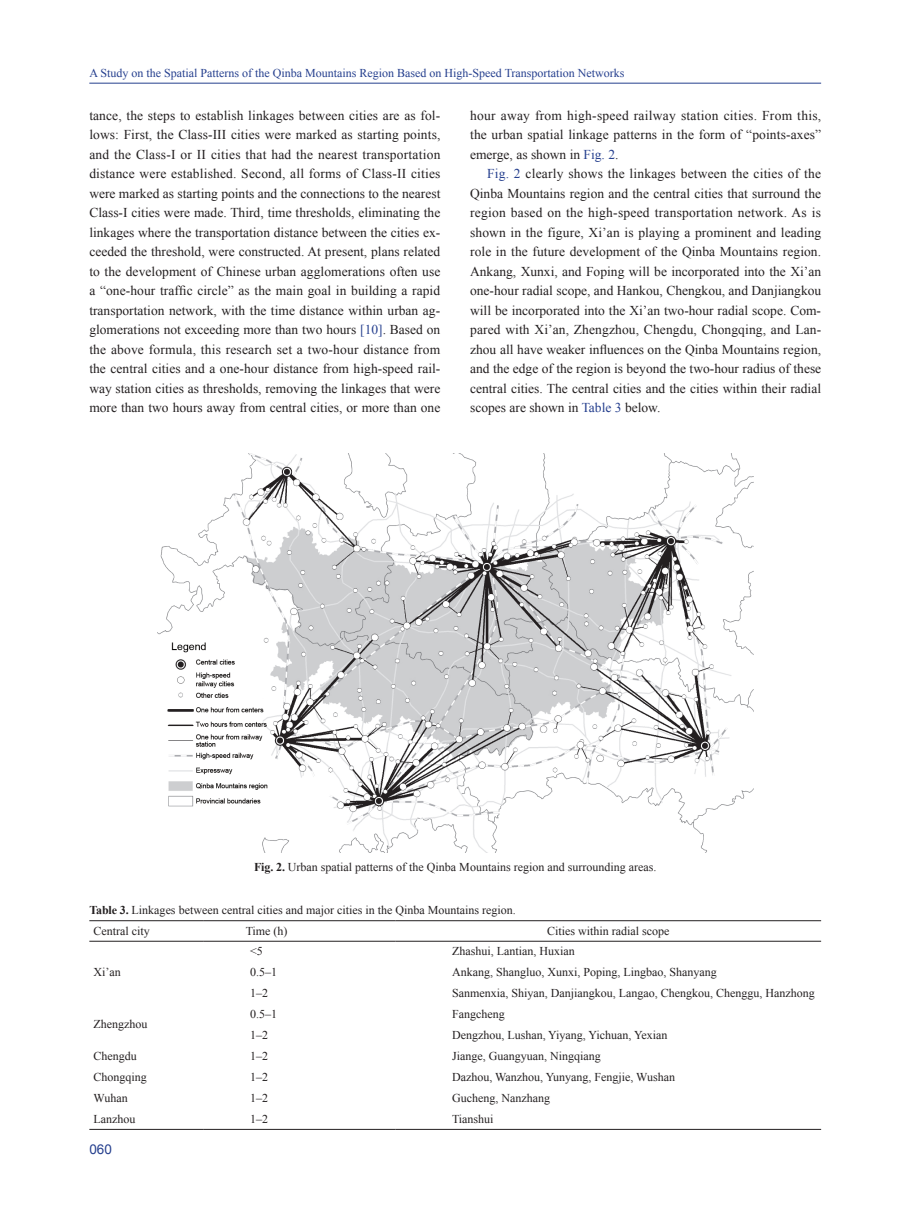
<style>
.page{position:relative;width:919px;height:1217px;background:#fff}
.page>*{position:absolute;margin:0;border:0;box-sizing:border-box;transform-origin:0 0}
.t1{font:13.5px/19.5px "Times New Roman";color:#231f20;text-align:justify}
.t2{font:13.5px "Arial";color:#253f8e}
.t3{font:12px/20.9px "Times New Roman";color:#231f20}
.t4{font:12px "Times New Roman";color:#253f8e}
.s1{color:#253f8e}
.s2{font-weight:700}
</style>
<div class="page">
<hr style="left:89px;top:83px;width:732px;height:1px;background:#253f8e">
<img style="left:157px;top:453px;width:596px;height:398px">
<hr style="left:89px;top:920px;width:115px;height:1px;background:#231f20">
<hr style="left:204px;top:920px;width:191px;height:1px;background:#231f20">
<hr style="left:395px;top:920px;width:426px;height:1px;background:#231f20">
<hr style="left:89px;top:1128px;width:115px;height:1px;background:#231f20">
<hr style="left:204px;top:1128px;width:191px;height:1px;background:#231f20">
<hr style="left:395px;top:1128px;width:426px;height:1px;background:#231f20">
<hr style="left:89px;top:940px;width:115px;height:1px;background:#231f20">
<hr style="left:204px;top:940px;width:191px;height:1px;background:#231f20">
<hr style="left:395px;top:940px;width:426px;height:1px;background:#231f20">
<p class="t4" style="left:89px;top:65px;width:536px">A Study on the Spatial Patterns of the Qinba Mountains Region Based on High-Speed Transportation Networks</p>
<p class="t1" style="left:89px;top:105px;width:352px">tance, the steps to establish linkages between cities are as fol&shy;lows: First, the Class-III cities were marked as starting points, and the Class-I or II cities that had the nearest transportation distance were established. Second, all forms of Class-II cities were marked as starting points and the connections to the nearest Class-I cities were made. Third, time thresholds, eliminating the linkages where the transportation distance between the cities ex&shy;ceeded the threshold, were constructed. At present, plans related to the development of Chinese urban agglomerations often use a “one-hour traffic circle” as the main goal in building a rapid transportation network, with the time distance within urban ag&shy;glomerations not exceeding more than two hours <span class="s1">[10]</span>. Based on the above formula, this research set a two-hour distance from the central cities and a one-hour distance from high-speed rail&shy;way station cities as thresholds, removing the linkages that were more than two hours away from central cities, or more than one</p>
<p class="t1" style="left:470px;top:105px;width:352px">hour away from high-speed railway station cities. From this, the urban spatial linkage patterns in the form of “points-axes” emerge, as shown in <span class="s1">Fig. 2</span>.</p>
<p class="t1" style="left:470px;top:164px;width:352px;text-indent:17px"><span class="s1">Fig. 2</span> clearly shows the linkages between the cities of the Qinba Mountains region and the central cities that surround the region based on the high-speed transportation network. As is shown in the figure, Xi’an is playing a prominent and leading role in the future development of the Qinba Mountains region.<br>Ankang, Xunxi, and Foping will be incorporated into the Xi’an one-hour radial scope, and Hankou, Chengkou, and Danjiangkou will be incorporated into the Xi’an two-hour radial scope. Com&shy;pared with Xi’an, Zhengzhou, Chengdu, Chongqing, and Lan&shy;zhou all have weaker influences on the Qinba Mountains region, and the edge of the region is beyond the two-hour radius of these central cities. The central cities and the cities within their radial scopes are shown in <span class="s1">Table 3</span> below.</p>
<p class="t3" style="left:254px;top:855px;width:404px"><span class="s2">Fig. 2.</span> Urban spatial patterns of the Qinba Mountains region and surrounding areas.</p>
<p class="t3" style="left:94px;top:899px;width:423px;text-indent:-4px"><span class="s2">Table 3.</span> Linkages between central cities and major cities in the Qinba Mountains region.<br>Central city</p>
<p class="t3" style="left:246px;top:920px;width:43px">Time (h)</p>
<p class="t3" style="left:547px;top:920px;width:124px">Cities within radial scope</p>
<p class="t3" style="left:94px;top:961px;width:29px">Xi’an</p>
<p class="t3" style="left:94px;top:1013px;width:55px">Zhengzhou</p>
<p class="t3" style="left:250px;top:940px;width:14px">&lt;5</p>
<p class="t3" style="left:452px;top:940px;width:124px">Zhashui, Lantian, Huxian</p>
<p class="t3" style="left:250px;top:961px;width:28px">0.5–1</p>
<p class="t3" style="left:452px;top:961px;width:266px">Ankang, Shangluo, Xunxi, Poping, Lingbao, Shanyang</p>
<p class="t3" style="left:250px;top:981px;width:19px">1–2</p>
<p class="t3" style="left:452px;top:981px;width:364px">Sanmenxia, Shiyan, Danjiangkou, Langao, Chengkou, Chenggu, Hanzhong</p>
<p class="t3" style="left:250px;top:1002px;width:28px">0.5–1</p>
<p class="t3" style="left:452px;top:1002px;width:54px">Fangcheng</p>
<p class="t3" style="left:250px;top:1023px;width:19px">1–2</p>
<p class="t3" style="left:452px;top:1023px;width:217px">Dengzhou, Lushan, Yiyang, Yichuan, Yexian</p>
<p class="t3" style="left:94px;top:1044px;width:45px">Chengdu</p>
<p class="t3" style="left:250px;top:1044px;width:19px">1–2</p>
<p class="t3" style="left:452px;top:1044px;width:150px">Jiange, Guangyuan, Ningqiang</p>
<p class="t3" style="left:94px;top:1065px;width:55px">Chongqing</p>
<p class="t3" style="left:250px;top:1065px;width:19px">1–2</p>
<p class="t3" style="left:452px;top:1065px;width:224px">Dazhou, Wanzhou, Yunyang, Fengjie, Wushan</p>
<p class="t3" style="left:94px;top:1086px;width:36px">Wuhan</p>
<p class="t3" style="left:250px;top:1086px;width:19px">1–2</p>
<p class="t3" style="left:452px;top:1086px;width:99px">Gucheng, Nanzhang</p>
<p class="t3" style="left:94px;top:1107px;width:43px">Lanzhou</p>
<p class="t3" style="left:250px;top:1107px;width:19px">1–2</p>
<p class="t3" style="left:452px;top:1107px;width:43px">Tianshui</p>
<p class="t2" style="left:89px;top:1140px;width:24px">060</p>
</div>
